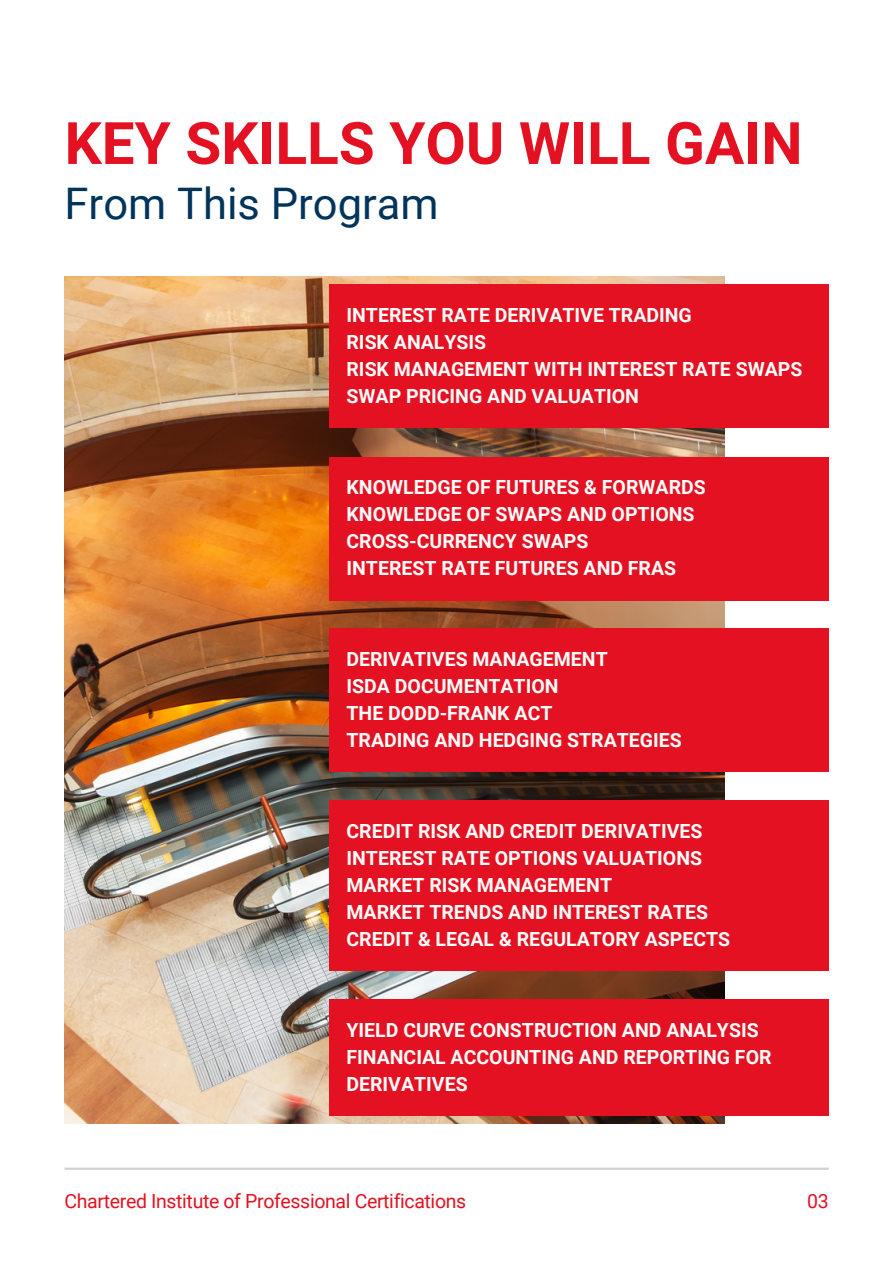
<style>
.page{position:relative;width:893px;height:1264px;background:#fff}
.page>*{position:absolute;margin:0;border:0;box-sizing:border-box;transform-origin:0 0}
.t1{font:700 58.5px "Roboto";color:#e31121}
.t2{font:43.5px "Roboto";color:#00345b}
.t3{font:700 19.5px/27px "Roboto";color:#fffcfc}
.t4{font:19.5px "Roboto";letter-spacing:-.015em;color:#e31121}
</style>
<div class="page">
<hr style="left:65px;top:1167px;width:763px;height:2px;background:#d1d1d1">
<img style="left:65px;top:276px;width:659px;height:847px">
<div style="left:329px;top:285px;width:499px;height:143px;background:#e31121"></div>
<div style="left:329px;top:457px;width:499px;height:143px;background:#e31121"></div>
<div style="left:329px;top:628px;width:499px;height:144px;background:#e31121"></div>
<div style="left:329px;top:800px;width:499px;height:171px;background:#e31121"></div>
<div style="left:329px;top:999px;width:499px;height:116px;background:#e31121"></div>
<p class="t1" style="left:65px;top:110px;width:739px">KEY SKILLS YOU WILL GAIN</p>
<p class="t2" style="left:65px;top:179px;width:375px">From This Program</p>
<p class="t3" style="left:346px;top:302px;width:347px">INTEREST RATE DERIVATIVE TRADING</p>
<p class="t3" style="left:346px;top:329px;width:141px">RISK ANALYSIS</p>
<p class="t3" style="left:346px;top:356px;width:457px">RISK MANAGEMENT WITH INTEREST RATE SWAPS<br>SWAP PRICING AND VALUATION</p>
<p class="t3" style="left:346px;top:474px;width:361px">KNOWLEDGE OF FUTURES &amp; FORWARDS<br>KNOWLEDGE OF SWAPS AND OPTIONS</p>
<p class="t3" style="left:346px;top:528px;width:243px">CROSS-CURRENCY SWAPS</p>
<p class="t3" style="left:346px;top:555px;width:331px">INTEREST RATE FUTURES AND FRAS</p>
<p class="t3" style="left:346px;top:645px;width:263px">DERIVATIVES MANAGEMENT</p>
<p class="t3" style="left:346px;top:672px;width:213px">ISDA DOCUMENTATION</p>
<p class="t3" style="left:346px;top:699px;width:207px">THE DODD-FRANK ACT</p>
<p class="t3" style="left:346px;top:726px;width:337px">TRADING AND HEDGING STRATEGIES</p>
<p class="t3" style="left:346px;top:817px;width:357px">CREDIT RISK AND CREDIT DERIVATIVES</p>
<p class="t3" style="left:346px;top:844px;width:357px">INTEREST RATE OPTIONS VALUATIONS</p>
<p class="t3" style="left:346px;top:871px;width:267px">MARKET RISK MANAGEMENT</p>
<p class="t3" style="left:346px;top:898px;width:363px">MARKET TRENDS AND INTEREST RATES</p>
<p class="t3" style="left:346px;top:925px;width:385px">CREDIT &amp; LEGAL &amp; REGULATORY ASPECTS</p>
<p class="t3" style="left:346px;top:1016px;width:426px">YIELD CURVE CONSTRUCTION AND ANALYSIS<br>FINANCIAL ACCOUNTING AND REPORTING FOR<br>DERIVATIVES</p>
<p class="t4" style="left:65px;top:1189px;width:403px">Chartered Institute of Professional Certifications</p>
<p class="t4" style="left:807px;top:1189px;width:23px">03</p>
</div>
